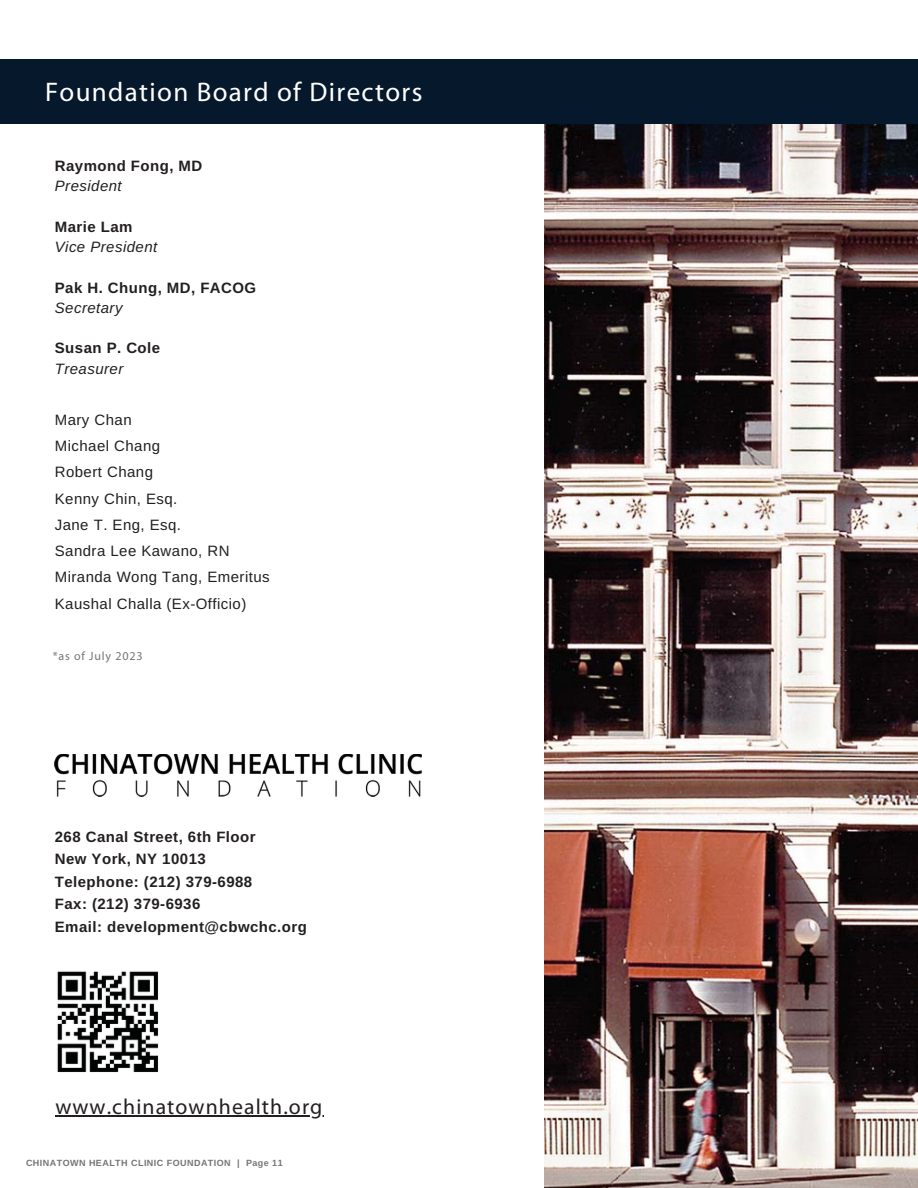
<style>
.page{position:relative;width:918px;height:1188px;background:#fff}
.page>*{position:absolute;margin:0;border:0;box-sizing:border-box;transform-origin:0 0}
.t1{font:27px "Myriad Pro";letter-spacing:.05em;color:#fff}
.t2{font:21.75px "Myriad Pro";letter-spacing:.05em;color:#231f20}
.t3{font:700 15px/22.5px "Arimo";letter-spacing:.03em;color:#231f20}
.t4{font:15px/26.2px "Arimo";letter-spacing:.03em;color:#231f20}
.t5{font:italic 15px "Arimo";letter-spacing:.03em;color:#231f20}
.t6{font:12px "Myriad Pro";letter-spacing:.07em;color:#767474}
.t7{font:700 9px "Arimo";letter-spacing:.05em;color:#767474}
</style>
<div class="page">
<img style="left:545px;top:124px;width:373px;height:1064px">
<div style="left:0;top:59px;width:918px;height:65px;background:#06182c"></div>
<img style="left:55px;top:755px;width:367px;height:41px">
<img style="left:57px;top:971px;width:102px;height:102px">
<hr style="left:55px;top:1115px;width:269px;height:2px;background:#231f20">
<h1 class="t1" style="left:45px;top:81px;width:379px">Foundation Board of Directors</h1>
<p class="t3" style="left:55px;top:156px;width:149px">Raymond Fong, MD</p>
<p class="t5" style="left:55px;top:177px;width:68px">President</p>
<p class="t3" style="left:55px;top:217px;width:79px">Marie Lam</p>
<p class="t5" style="left:55px;top:238px;width:104px">Vice President</p>
<p class="t3" style="left:55px;top:278px;width:203px">Pak H. Chung, MD, FACOG</p>
<p class="t5" style="left:55px;top:299px;width:69px">Secretary</p>
<p class="t3" style="left:55px;top:338px;width:107px">Susan P. Cole</p>
<p class="t5" style="left:55px;top:360px;width:70px">Treasurer</p>
<p class="t4" style="left:55px;top:408px;width:216px">Mary Chan<br>Michael Chang<br>Robert Chang<br>Kenny Chin, Esq.<br>Jane T. Eng, Esq.<br>Sandra Lee Kawano, RN<br>Miranda Wong Tang, Emeritus<br>Kaushal Challa (Ex-Officio)</p>
<p class="t6" style="left:53px;top:652px;width:92px">*as of July 2023</p>
<p class="t3" style="left:55px;top:827px;width:254px">268 Canal Street, 6th Floor<br>New York, NY 10013<br>Telephone: (212) 379-6988<br>Fax: (212) 379-6936<br>Email: development@cbwchc.org</p>
<h2 class="t2" style="left:55px;top:1098px;width:269px">www.chinatownhealth.org</h2>
<p class="t7" style="left:26px;top:1159px;width:258px">CHINATOWN HEALTH CLINIC FOUNDATION | Page 11</p>
</div>
